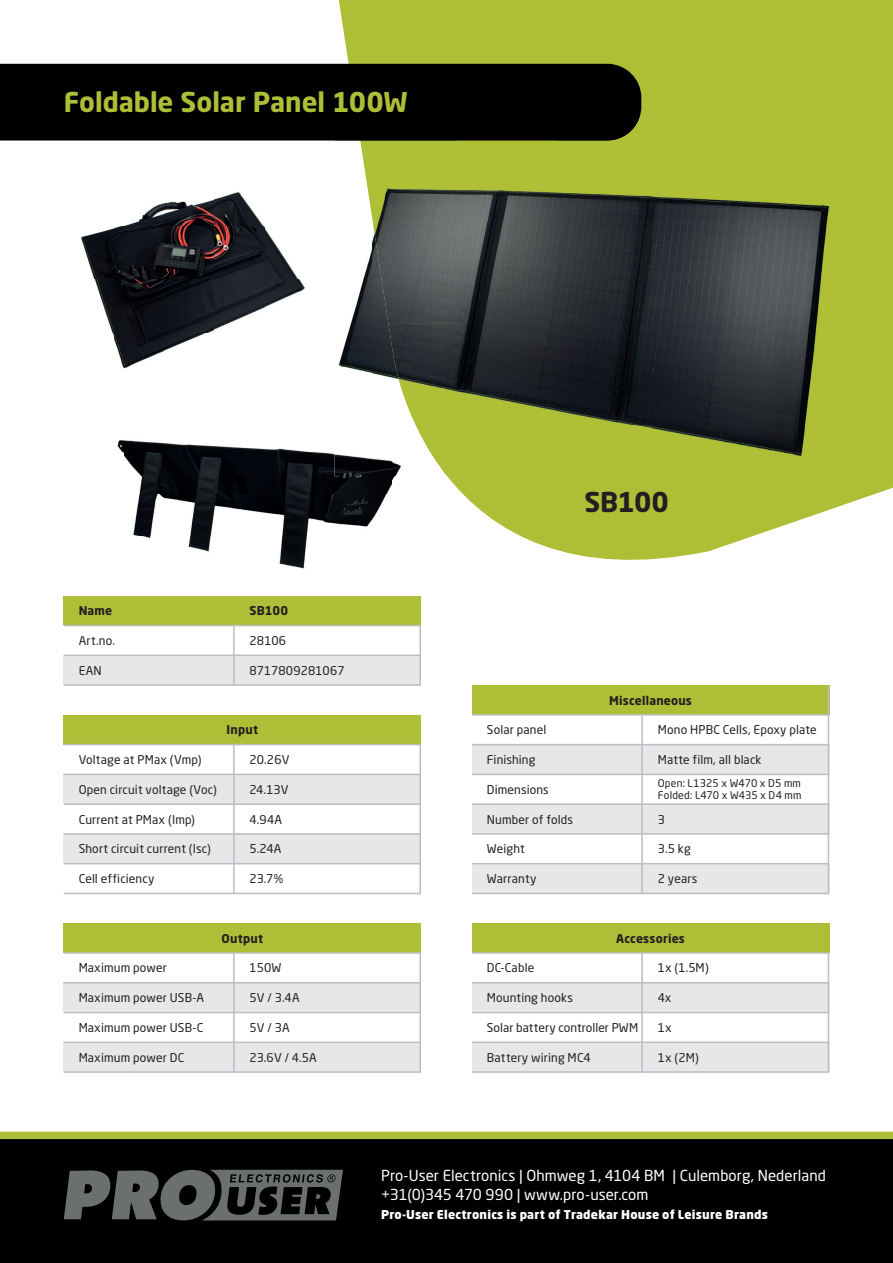
<style>
.page{position:relative;width:893px;height:1263px;background:#fff}
.page>*{position:absolute;margin:0;border:0;box-sizing:border-box;transform-origin:0 0}
.t1{font:700 27px "Neo Sans Std";color:#aebf37}
.t2{font:700 27px "Neo Sans Std";letter-spacing:-.015em;color:#231f20}
.t3{font:15px/19.4px "Neo Sans Std";letter-spacing:.005em;color:#fff}
.t4{font:12px "Neo Sans Std";letter-spacing:.01em;color:#231f20}
.t5{font:900 12px "Neo Sans W1 G";letter-spacing:.02em;color:#fff}
.t6{font:700 12px "Neo Sans Std";letter-spacing:.015em;color:#231f20}
.t7{font:10.5px/12px "Neo Sans Std";letter-spacing:.015em;color:#231f20}
</style>
<div class="page">
<div style="left:64px;top:715px;width:357px;height:30px;background:#aebf37"></div>
<div style="left:64px;top:923px;width:357px;height:30px;background:#aebf37"></div>
<div style="left:64px;top:596px;width:357px;height:29px;background:#aebf37"></div>
<div style="left:64px;top:774px;width:357px;height:30px;background:#e6e7e9"></div>
<div style="left:64px;top:983px;width:357px;height:29px;background:#e6e7e9"></div>
<div style="left:64px;top:655px;width:357px;height:30px;background:#e6e7e9"></div>
<div style="left:64px;top:834px;width:357px;height:30px;background:#e6e7e9"></div>
<div style="left:64px;top:1042px;width:357px;height:30px;background:#e6e7e9"></div>
<div style="left:472px;top:923px;width:357px;height:30px;background:#aebf37"></div>
<div style="left:472px;top:685px;width:357px;height:30px;background:#aebf37"></div>
<div style="left:472px;top:804px;width:357px;height:30px;background:#e6e7e9"></div>
<div style="left:472px;top:863px;width:357px;height:30px;background:#e6e7e9"></div>
<div style="left:472px;top:983px;width:357px;height:29px;background:#e6e7e9"></div>
<div style="left:472px;top:1042px;width:357px;height:30px;background:#e6e7e9"></div>
<div style="left:472px;top:745px;width:357px;height:29px;background:#e6e7e9"></div>
<svg style="left:0;top:1131px;width:893px;height:132px;background:#0c0d05"></svg>
<hr style="left:64px;top:655px;width:357px;height:1px;background:#bcbdc0">
<hr style="left:472px;top:744px;width:357px;height:1px;background:#bcbdc0">
<hr style="left:472px;top:833px;width:357px;height:2px;background:#bcbdc0">
<hr style="left:64px;top:625px;width:357px;height:1px;background:#bcbdc0">
<hr style="left:472px;top:714px;width:357px;height:2px;background:#bcbdc0">
<hr style="left:472px;top:803px;width:357px;height:2px;background:#bcbdc0">
<hr style="left:64px;top:684px;width:357px;height:2px;background:#bcbdc0">
<hr style="left:472px;top:774px;width:357px;height:1px;background:#bcbdc0">
<hr style="left:472px;top:863px;width:357px;height:1px;background:#bcbdc0">
<hr style="left:472px;top:893px;width:357px;height:1px;background:#bcbdc0">
<hr style="left:63px;top:774px;width:357px;height:1px;background:#bcbdc0">
<hr style="left:63px;top:982px;width:357px;height:1px;background:#bcbdc0">
<hr style="left:64px;top:744px;width:357px;height:1px;background:#bcbdc0">
<hr style="left:64px;top:952px;width:357px;height:2px;background:#bcbdc0">
<hr style="left:64px;top:863px;width:357px;height:1px;background:#bcbdc0">
<hr style="left:64px;top:833px;width:357px;height:2px;background:#bcbdc0">
<hr style="left:64px;top:1041px;width:357px;height:2px;background:#bcbdc0">
<hr style="left:64px;top:1071px;width:357px;height:2px;background:#bcbdc0">
<hr style="left:64px;top:803px;width:357px;height:2px;background:#bcbdc0">
<hr style="left:64px;top:1012px;width:357px;height:1px;background:#bcbdc0">
<hr style="left:64px;top:893px;width:357px;height:1px;background:#bcbdc0">
<hr style="left:472px;top:952px;width:357px;height:2px;background:#bcbdc0">
<hr style="left:472px;top:1012px;width:357px;height:1px;background:#bcbdc0">
<hr style="left:472px;top:1071px;width:357px;height:2px;background:#bcbdc0">
<hr style="left:472px;top:982px;width:357px;height:1px;background:#bcbdc0">
<hr style="left:472px;top:1041px;width:357px;height:2px;background:#bcbdc0">
<hr style="left:233px;top:625px;width:2px;height:60px;background:#bcbdc0">
<hr style="left:419px;top:625px;width:2px;height:60px;background:#bcbdc0">
<hr style="left:233px;top:745px;width:2px;height:149px;background:#bcbdc0">
<hr style="left:233px;top:953px;width:2px;height:119px;background:#bcbdc0">
<hr style="left:419px;top:745px;width:2px;height:149px;background:#bcbdc0">
<hr style="left:419px;top:953px;width:2px;height:119px;background:#bcbdc0">
<hr style="left:641px;top:953px;width:2px;height:59px;background:#bcbdc0">
<hr style="left:641px;top:1012px;width:2px;height:60px;background:#bcbdc0">
<hr style="left:828px;top:953px;width:1px;height:119px;background:#bcbdc0">
<hr style="left:641px;top:715px;width:2px;height:178px;background:#bcbdc0">
<hr style="left:828px;top:685px;width:1px;height:209px;background:#bcbdc0">
<svg style="left:281px;top:0;width:612px;height:560px;fill:#aebf37"></svg>
<div style="left:0;top:64px;width:641px;height:77px;background:#000"></div>
<svg style="left:64px;top:1170px;width:279px;height:50px;background:#454849"></svg>
<img style="left:334px;top:141px;width:38px;height:269px">
<img style="left:372px;top:221px;width:16px;height:189px">
<img style="left:360px;top:141px;width:195px;height:80px">
<img style="left:555px;top:119px;width:293px;height:102px">
<img style="left:373px;top:221px;width:475px;height:102px">
<img style="left:388px;top:323px;width:460px;height:102px">
<img style="left:446px;top:425px;width:402px;height:51px">
<img style="left:334px;top:119px;width:305px;height:22px">
<img style="left:81px;top:172px;width:235px;height:215px">
<img style="left:117px;top:410px;width:217px;height:42px">
<img style="left:123px;top:452px;width:216px;height:42px">
<img style="left:339px;top:476px;width:107px;height:18px">
<img style="left:133px;top:494px;width:313px;height:75px">
<img style="left:334px;top:410px;width:75px;height:33px">
<img style="left:334px;top:443px;width:112px;height:33px">
<img style="left:409px;top:410px;width:37px;height:65px">
<h1 class="t1" style="left:64px;top:85px;width:345px">Foldable Solar Panel 100W</h1>
<p class="t6" style="left:79px;top:603px;width:35px">Name</p>
<p class="t6" style="left:249px;top:603px;width:40px">SB100</p>
<p class="t4" style="left:79px;top:633px;width:38px">Art.no.</p>
<p class="t4" style="left:249px;top:633px;width:38px">28106</p>
<p class="t4" style="left:79px;top:663px;width:25px">EAN</p>
<p class="t4" style="left:249px;top:663px;width:97px">8717809281067</p>
<p class="t6" style="left:227px;top:722px;width:33px">Input</p>
<p class="t4" style="left:79px;top:752px;width:124px">Voltage at PMax (Vmp)</p>
<p class="t4" style="left:249px;top:752px;width:41px">20.26V</p>
<p class="t4" style="left:79px;top:782px;width:140px">Open circuit voltage (Voc)</p>
<p class="t4" style="left:249px;top:782px;width:41px">24.13V</p>
<p class="t4" style="left:79px;top:812px;width:118px">Current at PMax (Imp)</p>
<p class="t4" style="left:249px;top:812px;width:34px">4.94A</p>
<p class="t4" style="left:79px;top:842px;width:134px">Short circuit current (Isc)</p>
<p class="t4" style="left:249px;top:842px;width:33px">5.24A</p>
<h1 class="t2" style="left:584px;top:485px;width:86px">SB100</h1>
<p class="t6" style="left:609px;top:692px;width:84px">Miscellaneous</p>
<p class="t4" style="left:487px;top:722px;width:61px">Solar panel</p>
<p class="t4" style="left:658px;top:722px;width:161px">Mono HPBC Cells, Epoxy plate</p>
<p class="t4" style="left:487px;top:752px;width:50px">Finishing</p>
<p class="t4" style="left:658px;top:752px;width:105px">Matte film, all black</p>
<p class="t4" style="left:487px;top:782px;width:63px">Dimensions</p>
<p class="t7" style="left:658px;top:777px;width:145px">Open: L1325 x W470 x D5 mm<br>Folded: L470 x W435 x D4 mm</p>
<p class="t4" style="left:487px;top:812px;width:88px">Number of folds</p>
<p class="t4" style="left:658px;top:812px;width:9px">3</p>
<p class="t4" style="left:487px;top:842px;width:39px">Weight</p>
<p class="t4" style="left:658px;top:842px;width:35px">3.5 kg</p>
<p class="t4" style="left:79px;top:871px;width:77px">Cell efficiency</p>
<p class="t4" style="left:487px;top:871px;width:51px">Warranty</p>
<p class="t4" style="left:249px;top:871px;width:35px">23.7%</p>
<p class="t4" style="left:658px;top:871px;width:41px">2 years</p>
<p class="t6" style="left:222px;top:930px;width:43px">Output</p>
<p class="t6" style="left:616px;top:930px;width:70px">Accessories</p>
<p class="t4" style="left:79px;top:961px;width:90px">Maximum power</p>
<p class="t4" style="left:249px;top:961px;width:33px">150W</p>
<p class="t4" style="left:487px;top:961px;width:49px">DC-Cable</p>
<p class="t4" style="left:658px;top:961px;width:52px">1x (1.5M)</p>
<p class="t4" style="left:79px;top:990px;width:127px">Maximum power USB-A</p>
<p class="t4" style="left:249px;top:990px;width:52px">5V / 3.4A</p>
<p class="t4" style="left:487px;top:990px;width:88px">Mounting hooks</p>
<p class="t4" style="left:658px;top:990px;width:15px">4x</p>
<p class="t4" style="left:79px;top:1020px;width:126px">Maximum power USB-C</p>
<p class="t4" style="left:249px;top:1020px;width:42px">5V / 3A</p>
<p class="t4" style="left:487px;top:1020px;width:153px">Solar battery controller PWM</p>
<p class="t4" style="left:658px;top:1020px;width:15px">1x</p>
<p class="t4" style="left:79px;top:1050px;width:107px">Maximum power DC</p>
<p class="t4" style="left:249px;top:1050px;width:69px">23.6V / 4.5A</p>
<p class="t4" style="left:487px;top:1050px;width:105px">Battery wiring MC4</p>
<p class="t4" style="left:658px;top:1050px;width:43px">1x (2M)</p>
<p class="t3" style="left:381px;top:1166px;width:446px">Pro-User Electronics | Ohmweg 1, 4104 BM | Culemborg, Nederland +31(0)345 470 990 | www.pro-user.com</p>
<p class="t5" style="left:381px;top:1207px;width:388px">Pro-User Electronics is part of Tradekar House of Leisure Brands</p>
</div>
